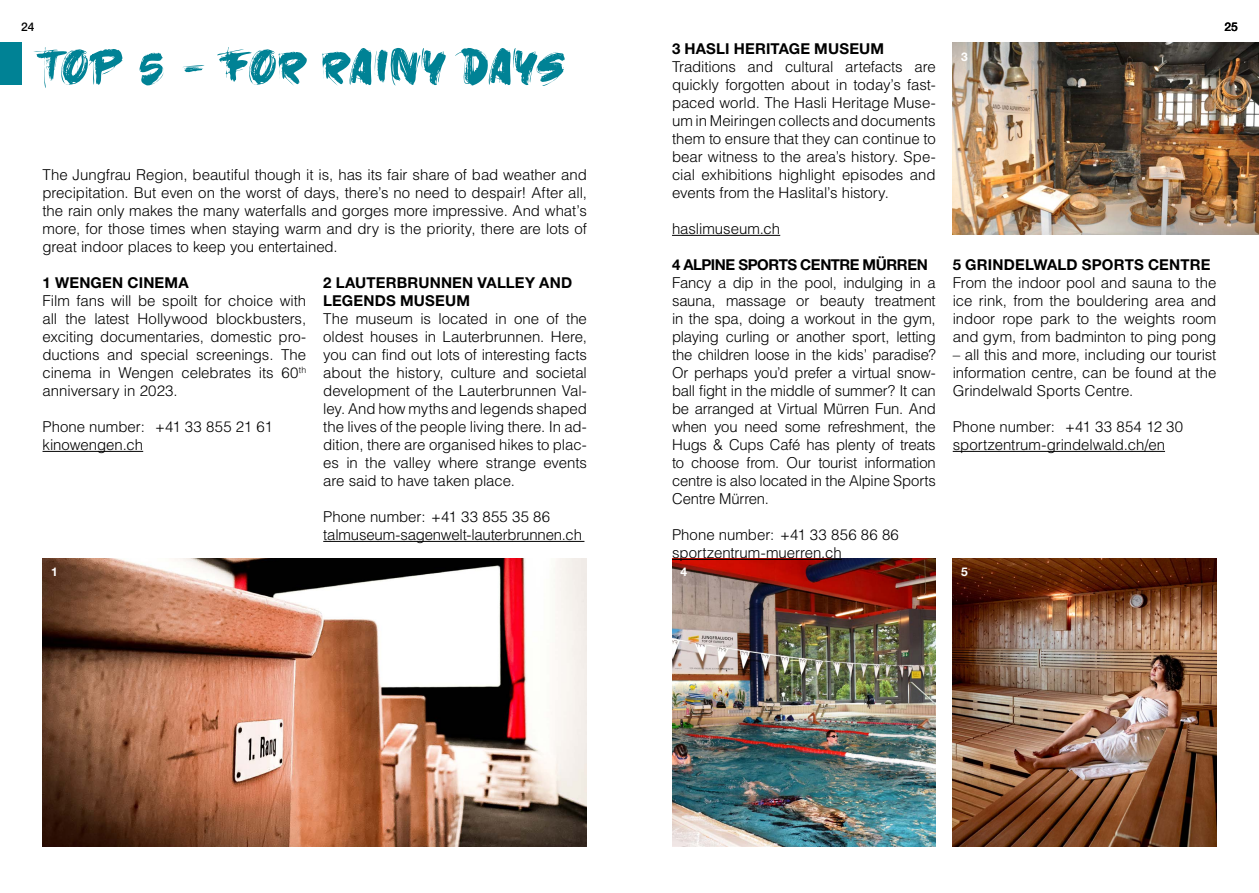
<style>
.page{position:relative;width:1259px;height:893px;background:#fff}
.page>*{position:absolute;margin:0;border:0;box-sizing:border-box;transform-origin:0 0}
.t1{font:60px "Gold Under The Mud";letter-spacing:-.005em;color:#008295}
.t2{font:300 15px/18px "Helvetica";letter-spacing:-.005em;color:#000;text-align:justify}
.t3{font:700 15px/18px "Helvetica Neue";letter-spacing:.01em;color:#000}
.t4{font:700 15px "Helvetica Neue";letter-spacing:-.03em;color:#000}
.t5{font:500 12px "Helvetica Neue";color:#000}
.t6{font:700 12px "Helvetica Neue";color:#fff}
</style>
<div class="page">
<div style="left:0;top:43px;width:21px;height:42px;background:#008295"></div>
<img style="left:952px;top:558px;width:264px;height:288px">
<img style="left:672px;top:558px;width:264px;height:288px">
<img style="left:43px;top:558px;width:544px;height:288px">
<hr style="left:43px;top:451px;width:100px;height:1px;background:#000">
<hr style="left:952px;top:451px;width:213px;height:1px;background:#000">
<hr style="left:672px;top:559px;width:169px;height:1px;background:#000">
<hr style="left:672px;top:235px;width:108px;height:1px;background:#000">
<img style="left:952px;top:43px;width:307px;height:191px">
<hr style="left:323px;top:541px;width:261px;height:1px;background:#000">
<p class="t5" style="left:21px;top:20px;width:15px">24</p>
<p class="t5" style="left:1224px;top:20px;width:15px">25</p>
<h1 class="t1" style="left:43px;top:28px;width:524px">TOP 5 - FOR RAINY DAYS</h1>
<p class="t3" style="left:672px;top:39px;width:214px">3 HASLI HERITAGE MUSEUM</p>
<p class="t2" style="left:672px;top:57px;width:265px">Traditions and cultural artefacts are quickly forgotten about in today’s fast&shy;paced world. The Hasli Heritage Muse&shy;um in Meiringen collects and documents them to ensure that they can continue to bear witness to the area’s history. Spe&shy;cial exhibitions highlight episodes and events from the Haslital’s history.</p>
<p class="t2" style="left:672px;top:219px;width:110px">haslimuseum.ch</p>
<p class="t6" style="left:961px;top:49px;width:8px">3</p>
<p class="t2" style="left:43px;top:165px;width:546px">The Jungfrau Region, beautiful though it is, has its fair share of bad weather and precipitation. But even on the worst of days, there’s no need to despair! After all, the rain only makes the many waterfalls and gorges more impressive. And what’s more, for those times when staying warm and dry is the priority, there are lots of great indoor places to keep you entertained.</p>
<p class="t4" style="left:672px;top:255px;width:257px">4 ALPINE SPORTS CENTRE MÜRREN</p>
<p class="t2" style="left:672px;top:273px;width:265px">Fancy a dip in the pool, indulging in a sauna, massage or beauty treatment in the spa, doing a workout in the gym, playing curling or another sport, letting the children loose in the kids’ paradise?<br>Or perhaps you’d prefer a virtual snow&shy;ball fight in the middle of summer? It can be arranged at Virtual Mürren Fun. And when you need some refreshment, the Hugs &amp; Cups Café has plenty of treats to choose from. Our tourist information centre is also located in the Alpine Sports Centre Mürren.</p>
<p class="t2" style="left:672px;top:525px;width:228px">Phone number: +41 33 856 86 86 sportzentrum-muerren.ch</p>
<p class="t3" style="left:952px;top:255px;width:259px">5 GRINDELWALD SPORTS CENTRE</p>
<p class="t2" style="left:952px;top:273px;width:265px">From the indoor pool and sauna to the ice rink, from the bouldering area and indoor rope park to the weights room and gym, from badminton to ping pong</p>
<p class="t2" style="left:952px;top:345px;width:265px">– all this and more, including our tourist information centre, can be found at the Grindelwald Sports Centre.</p>
<p class="t2" style="left:952px;top:417px;width:232px">Phone number: +41 33 854 12 30 sportzentrum-grindelwald.ch/en</p>
<p class="t3" style="left:43px;top:273px;width:148px">1 WENGEN CINEMA</p>
<p class="t2" style="left:43px;top:291px;width:265px">Film fans will be spoilt for choice with all the latest Hollywood blockbusters, exciting documentaries, domestic pro&shy;ductions and special screenings. The cinema in Wengen celebrates its 60<sup>th </sup>anniversary in 2023.</p>
<p class="t2" style="left:43px;top:417px;width:232px">Phone number: +41 33 855 21 61 kinowengen.ch</p>
<p class="t3" style="left:323px;top:273px;width:250px">2 LAUTERBRUNNEN VALLEY AND<br>LEGENDS MUSEUM</p>
<p class="t2" style="left:323px;top:309px;width:265px">The museum is located in one of the oldest houses in Lauterbrunnen. Here, you can find out lots of interesting facts about the history, culture and societal development of the Lauterbrunnen Val&shy;ley. And how myths and legends shaped the lives of the people living there. In ad&shy;dition, there are organised hikes to plac&shy;es in the valley where strange events are said to have taken place.</p>
<p class="t2" style="left:323px;top:507px;width:260px">Phone number: +41 33 855 35 86 talmuseum-sagenwelt-lauterbrunnen.ch</p>
<p class="t6" style="left:51px;top:565px;width:8px">1</p>
<p class="t6" style="left:680px;top:565px;width:8px">4</p>
<p class="t6" style="left:961px;top:565px;width:8px">5</p>
</div>
